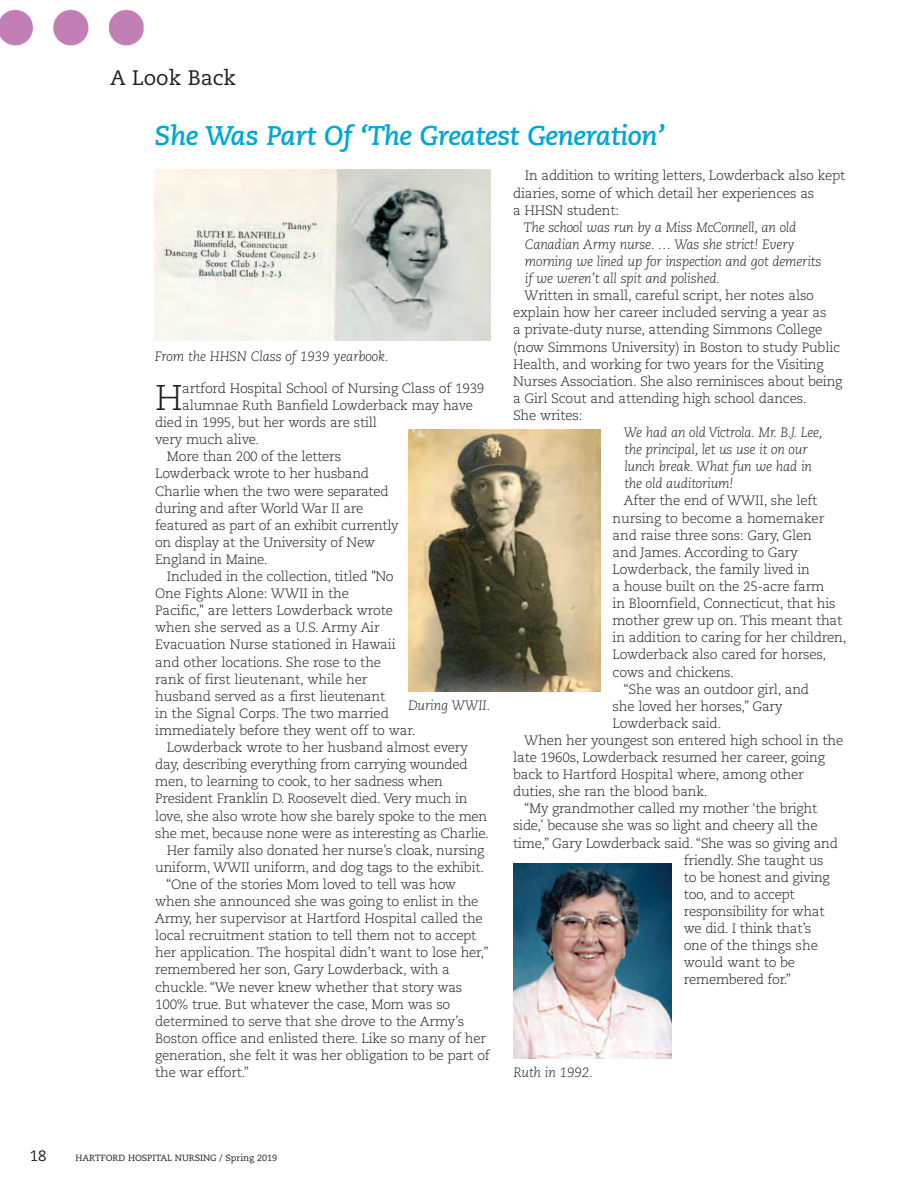
<style>
.page{position:relative;width:918px;height:1188px;background:#fff}
.page>*{position:absolute;margin:0;border:0;box-sizing:border-box;transform-origin:0 0}
.t1{font:300 35.7px "Caecilia";color:#231f20}
.t2{font:italic 700 27px "Caecilia";letter-spacing:-.02em;color:#00a7d5}
.t3{font:21px "Caecilia";color:#231f20}
.t4{font:15px "Caecilia";color:#231f20}
.t5{font:300 13.5px/17.1px "Caecilia";letter-spacing:-.015em;color:#231f20}
.t6{font:italic 300 13.5px/17.1px "Caecilia";letter-spacing:-.015em;color:#231f20}
.t7{font:9px "Caecilia";color:#231f20}
</style>
<div class="page">
<img style="left:0;top:9px;width:144px;height:37px">
<img style="left:154px;top:169px;width:336px;height:171px">
<img style="left:409px;top:429px;width:192px;height:262px">
<img style="left:514px;top:864px;width:158px;height:195px">
<h3 class="t3" style="left:110px;top:69px;width:127px">A Look Back</h3>
<h2 class="t2" style="left:155px;top:124px;width:512px">She Was Part Of ‘The Greatest Generation’</h2>
<p class="t6" style="left:155px;top:349px;width:236px">From the HHSN Class of 1939 yearbook.</p>
<h1 class="t1" style="left:155px;top:383px;width:29px">H</h1>
<p class="t5" style="left:182px;top:381px;width:304px">artford Hospital School of Nursing Class of 1939</p>
<p class="t5" style="left:182px;top:398px;width:292px">alumnae Ruth Banfield Lowderback may have</p>
<p class="t5" style="left:155px;top:415px;width:224px">died in 1995, but her words are still</p>
<p class="t5" style="left:155px;top:432px;width:106px">very much alive.</p>
<p class="t5" style="left:167px;top:449px;width:176px">More than 200 of the letters</p>
<p class="t5" style="left:155px;top:466px;width:215px">Lowderback wrote to her husband</p>
<p class="t5" style="left:155px;top:483px;width:235px">Charlie when the two were separated</p>
<p class="t5" style="left:155px;top:501px;width:210px">during and after World War II are</p>
<p class="t5" style="left:155px;top:518px;width:245px">featured as part of an exhibit currently</p>
<p class="t5" style="left:155px;top:535px;width:221px">on display at the University of New</p>
<p class="t5" style="left:155px;top:552px;width:114px">England in Maine.</p>
<p class="t5" style="left:167px;top:569px;width:228px">Included in the collection, titled "No</p>
<p class="t5" style="left:155px;top:586px;width:195px">One Fights Alone: WWII in the</p>
<p class="t5" style="left:155px;top:603px;width:240px">Pacific," are letters Lowderback wrote</p>
<p class="t5" style="left:155px;top:620px;width:226px">when she served as a U.S. Army Air</p>
<p class="t5" style="left:155px;top:637px;width:242px">Evacuation Nurse stationed in Hawaii</p>
<p class="t5" style="left:155px;top:655px;width:228px">and other locations. She rose to the</p>
<p class="t5" style="left:155px;top:672px;width:214px">rank of first lieutenant, while her</p>
<p class="t5" style="left:155px;top:689px;width:232px">husband served as a first lieutenant</p>
<p class="t5" style="left:155px;top:706px;width:235px">in the Signal Corps. The two married</p>
<p class="t5" style="left:155px;top:723px;width:262px">immediately before they went off to war.</p>
<p class="t5" style="left:167px;top:740px;width:303px">Lowderback wrote to her husband almost every</p>
<p class="t5" style="left:155px;top:757px;width:314px">day, describing everything from carrying wounded</p>
<p class="t5" style="left:155px;top:774px;width:289px">men, to learning to cook, to her sadness when</p>
<p class="t5" style="left:155px;top:791px;width:314px">President Franklin D. Roosevelt died. Very much in</p>
<p class="t5" style="left:155px;top:808px;width:334px">love, she also wrote how she barely spoke to the men</p>
<p class="t5" style="left:155px;top:826px;width:335px">she met, because none were as interesting as Charlie.</p>
<p class="t5" style="left:167px;top:843px;width:319px">Her family also donated her nurse’s cloak, nursing</p>
<p class="t5" style="left:155px;top:860px;width:331px">uniform, WWII uniform, and dog tags to the exhibit.</p>
<p class="t5" style="left:166px;top:877px;width:292px">“One of the stories Mom loved to tell was how</p>
<p class="t5" style="left:155px;top:894px;width:325px">when she announced she was going to enlist in the</p>
<p class="t5" style="left:155px;top:911px;width:329px">Army, her supervisor at Hartford Hospital called the</p>
<p class="t5" style="left:155px;top:928px;width:323px">local recruitment station to tell them not to accept</p>
<p class="t5" style="left:155px;top:945px;width:335px">her application. The hospital didn’t want to lose her,”</p>
<p class="t5" style="left:155px;top:962px;width:296px">remembered her son, Gary Lowderback, with a</p>
<p class="t5" style="left:155px;top:980px;width:309px">chuckle. “We never knew whether that story was</p>
<p class="t5" style="left:155px;top:997px;width:297px">100% true. But whatever the case, Mom was so</p>
<p class="t5" style="left:155px;top:1014px;width:311px">determined to serve that she drove to the Army’s</p>
<p class="t5" style="left:155px;top:1031px;width:332px">Boston office and enlisted there. Like so many of her</p>
<p class="t5" style="left:155px;top:1048px;width:336px">generation, she felt it was her obligation to be part of</p>
<p class="t5" style="left:155px;top:1065px;width:96px">the war effort.”</p>
<p class="t6" style="left:408px;top:698px;width:84px">During WWII.</p>
<p class="t5" style="left:513px;top:168px;width:334px;text-indent:12px">In addition to writing letters, Lowderback also kept diaries, some of which detail her experiences as<br>a HHSN student:</p>
<p class="t6" style="left:524px;top:220px;width:299px">The school was run by a Miss McConnell, an old Canadian Army nurse. … Was she strict! Every morning we lined up for inspection and got demerits if we weren’t all spit and polished.</p>
<p class="t5" style="left:513px;top:288px;width:331px;text-indent:11px">Written in small, careful script, her notes also explain how her career included serving a year as<br>a private-duty nurse, attending Simmons College (now Simmons University) in Boston to study Public Health, and working for two years for the Visiting Nurses Association. She also reminisces about being a Girl Scout and attending high school dances.<br>She writes:</p>
<p class="t6" style="left:623px;top:425px;width:201px">We had an old Victrola. Mr. B.J. Lee, the principal, let us use it on our lunch break. What fun we had in the old auditorium!</p>
<p class="t5" style="left:624px;top:493px;width:195px">After the end of WWII, she left</p>
<p class="t5" style="left:613px;top:511px;width:213px">nursing to become a homemaker</p>
<p class="t5" style="left:613px;top:528px;width:201px">and raise three sons: Gary, Glen</p>
<p class="t5" style="left:613px;top:545px;width:187px">and James. According to Gary</p>
<p class="t5" style="left:613px;top:562px;width:199px">Lowderback, the family lived in</p>
<p class="t5" style="left:613px;top:579px;width:213px">a house built on the 25-acre farm</p>
<p class="t5" style="left:613px;top:596px;width:224px">in Bloomfield, Connecticut, that his</p>
<p class="t5" style="left:613px;top:613px;width:231px">mother grew up on. This meant that</p>
<p class="t5" style="left:613px;top:630px;width:235px">in addition to caring for her children,</p>
<p class="t5" style="left:613px;top:647px;width:215px">Lowderback also cared for horses,</p>
<p class="t5" style="left:613px;top:664px;width:123px">cows and chickens.</p>
<p class="t5" style="left:624px;top:682px;width:187px">“She was an outdoor girl, and</p>
<p class="t5" style="left:613px;top:699px;width:172px">she loved her horses,” Gary</p>
<p class="t5" style="left:613px;top:716px;width:110px">Lowderback said.</p>
<p class="t5" style="left:524px;top:733px;width:320px">When her youngest son entered high school in the</p>
<p class="t5" style="left:513px;top:750px;width:313px">late 1960s, Lowderback resumed her career, going</p>
<p class="t5" style="left:513px;top:767px;width:292px">back to Hartford Hospital where, among other</p>
<p class="t5" style="left:513px;top:784px;width:196px">duties, she ran the blood bank.</p>
<p class="t5" style="left:524px;top:801px;width:295px">“My grandmother called my mother ‘the bright</p>
<p class="t5" style="left:513px;top:818px;width:306px">side,’ because she was so light and cheery all the</p>
<p class="t5" style="left:513px;top:836px;width:326px">time,” Gary Lowderback said. “She was so giving and</p>
<p class="t5" style="left:684px;top:853px;width:141px">friendly. She taught us</p>
<p class="t5" style="left:684px;top:870px;width:147px">to be honest and giving</p>
<p class="t5" style="left:684px;top:887px;width:112px">too, and to accept</p>
<p class="t5" style="left:684px;top:904px;width:142px">responsibility for what</p>
<p class="t5" style="left:684px;top:921px;width:129px">we did. I think that’s</p>
<p class="t5" style="left:684px;top:938px;width:136px">one of the things she</p>
<p class="t5" style="left:684px;top:955px;width:113px">would want to be</p>
<p class="t5" style="left:684px;top:972px;width:109px">remembered for.”</p>
<p class="t6" style="left:513px;top:1065px;width:81px">Ruth in 1992.</p>
<p class="t4" style="left:30px;top:1149px;width:18px">18</p>
<p class="t7" style="left:76px;top:1154px;width:203px">HARTFORD HOSPITAL NURSING / Spring 2019</p>
</div>
